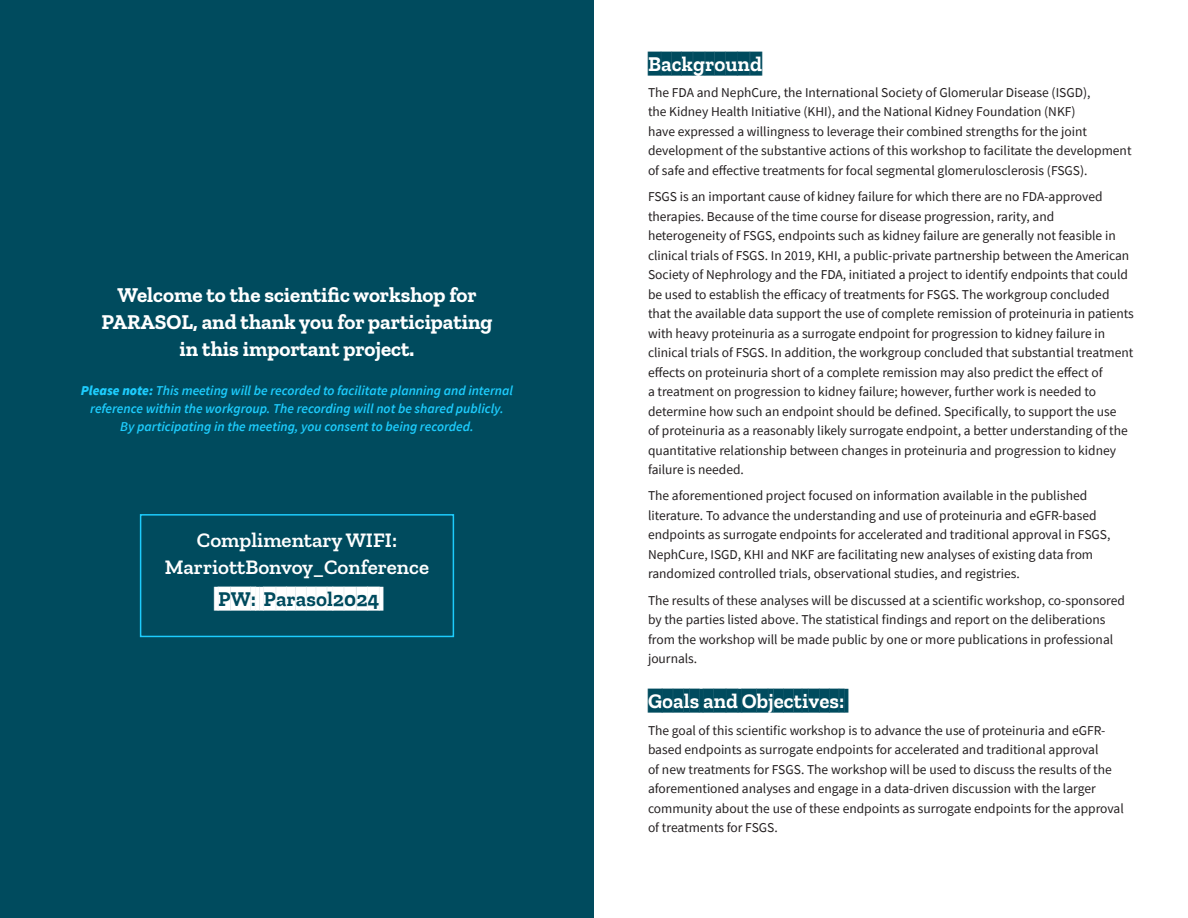
<style>
.page{position:relative;width:1188px;height:918px;background:#fff}
.page>*{position:absolute;margin:0;border:0;box-sizing:border-box;transform-origin:0 0}
.t1{font:700 21px/27px "Zilla Slab";color:#fff;text-align:center}
.t2{font:600 21px/27px "Zilla Slab";color:#fff;text-align:center}
.objectives_h1{font:700 21px "Zilla Slab Highlight";color:#004b5e}
.t3{font:700 21px "Zilla Slab Highlight";color:#fff}
.body_0{font:13.5px/19.5px "Source Sans Pro";color:#231f20}
.t4{font:italic 600 13.5px/18px "Source Sans Pro";color:#1dccfd;text-align:center}
.s1{font-weight:900}
</style>
<div class="page">
<div style="left:0;top:0;width:594px;height:918px;background:#004b5e"></div>
<div style="left:140px;top:514px;width:314px;height:123px;border:2px solid #1dccfd"></div>
<p class="t1" style="left:101px;top:281px;width:393px">Welcome to the scientific workshop for<br>PARASOL, and thank you for participating in this important project.</p>
<p class="t4" style="left:81px;top:382px;width:434px"><span class="s1">Please note:</span> This meeting will be recorded to facilitate planning and internal reference within the workgroup. The recording will not be shared publicly.<br>By participating in the meeting, you consent to being recorded.</p>
<p class="t2" style="left:165px;top:526px;width:266px">Complimentary WIFI:<br>MarriottBonvoy_Conference</p>
<p class="t3" style="left:218px;top:586px;width:163px">PW: PARASOL2024</p>
<p class="objectives_h1" style="left:648px;top:51px;width:116px">BACKGROUND</p>
<p class="body_0" style="left:648px;top:82px;width:485px">The FDA and NephCure, the International Society of Glomerular Disease (ISGD),<br>the Kidney Health Initiative (KHI), and the National Kidney Foundation (NKF)<br>have expressed a willingness to leverage their combined strengths for the joint development of the substantive actions of this workshop to facilitate the development of safe and effective treatments for focal segmental glomerulosclerosis (FSGS).</p>
<p class="body_0" style="left:648px;top:187px;width:487px">FSGS is an important cause of kidney failure for which there are no FDA-approved therapies. Because of the time course for disease progression, rarity, and heterogeneity of FSGS, endpoints such as kidney failure are generally not feasible in clinical trials of FSGS. In 2019, KHI, a public-private partnership between the American Society of Nephrology and the FDA, initiated a project to identify endpoints that could be used to establish the efficacy of treatments for FSGS. The workgroup concluded that the available data support the use of complete remission of proteinuria in patients with heavy proteinuria as a surrogate endpoint for progression to kidney failure in clinical trials of FSGS. In addition, the workgroup concluded that substantial treatment effects on proteinuria short of a complete remission may also predict the effect of<br>a treatment on progression to kidney failure; however, further work is needed to determine how such an endpoint should be defined. Specifically, to support the use<br>of proteinuria as a reasonably likely surrogate endpoint, a better understanding of the quantitative relationship between changes in proteinuria and progression to kidney failure is needed.</p>
<p class="body_0" style="left:648px;top:486px;width:464px">The aforementioned project focused on information available in the published literature. To advance the understanding and use of proteinuria and eGFR-based endpoints as surrogate endpoints for accelerated and traditional approval in FSGS, NephCure, ISGD, KHI and NKF are facilitating new analyses of existing data from randomized controlled trials, observational studies, and registries.</p>
<p class="body_0" style="left:648px;top:590px;width:479px">The results of these analyses will be discussed at a scientific workshop, co-sponsored by the parties listed above. The statistical findings and report on the deliberations from the workshop will be made public by one or more publications in professional journals.</p>
<p class="objectives_h1" style="left:648px;top:689px;width:198px">GOALS AND OBJECTIVES:</p>
<p class="body_0" style="left:648px;top:720px;width:477px">The goal of this scientific workshop is to advance the use of proteinuria and eGFR&shy;based endpoints as surrogate endpoints for accelerated and traditional approval<br>of new treatments for FSGS. The workshop will be used to discuss the results of the aforementioned analyses and engage in a data-driven discussion with the larger community about the use of these endpoints as surrogate endpoints for the approval of treatments for FSGS.</p>
</div>
